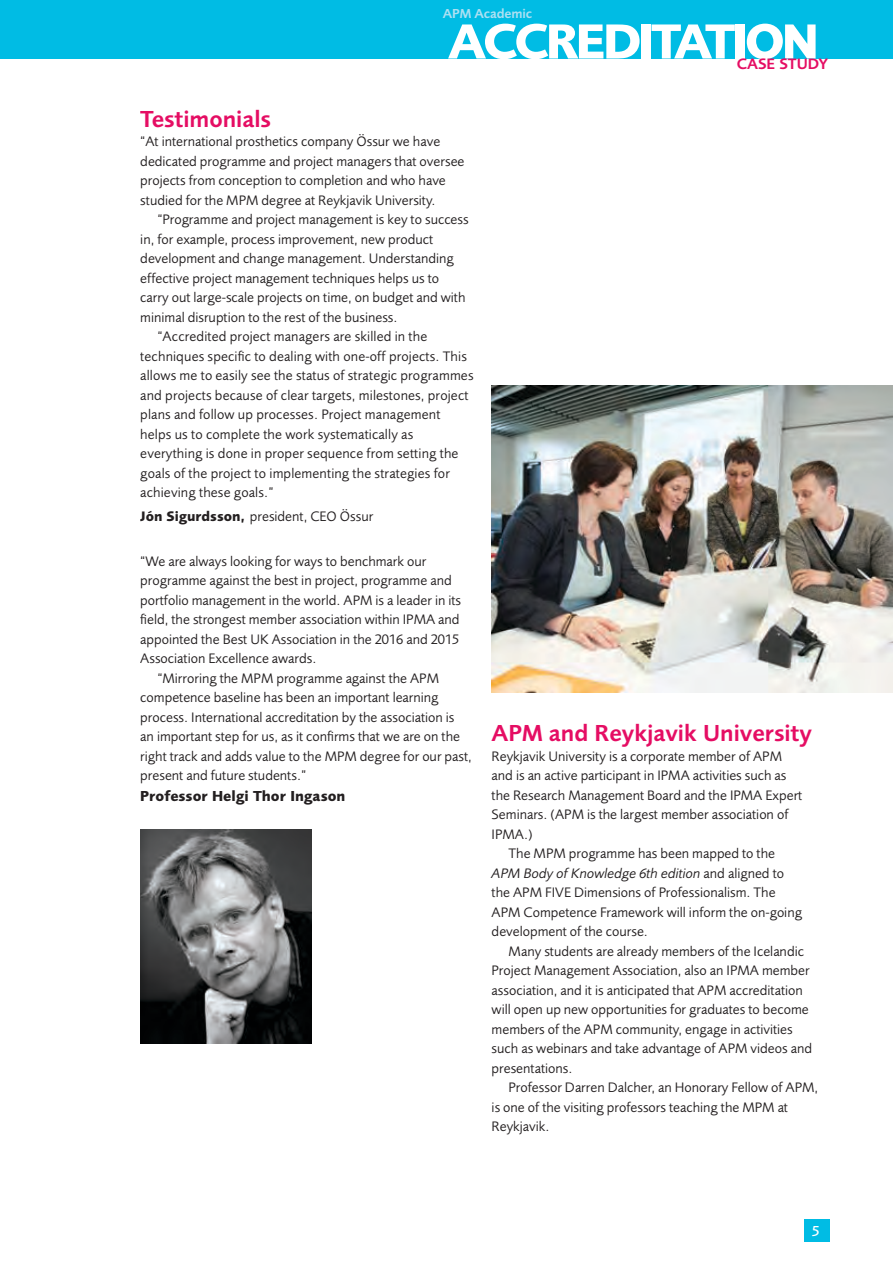
<style>
.page{position:relative;width:893px;height:1263px;background:#fff}
.page>*{position:absolute;margin:0;border:0;box-sizing:border-box;transform-origin:0 0}
.t1{font:700 51px "Foundry Sans";letter-spacing:-.06em;color:#fff}
.t2{font:600 24px "Foundry Sans";color:#e50d63}
.t3{font:600 15.6px "Foundry Sans";color:#e50d63}
.t4{font:700 15px "Foundry Sans";color:#231f20}
.t5{font:500 15px "Foundry Sans";color:#fff}
.t6{font:14.25px/19.5px "Foundry Sans";color:#231f20}
.t7{font:italic 14.25px "Foundry Sans";color:#231f20}
.t8{font:600 13.5px "Foundry Sans";letter-spacing:-.01em;color:#ade0f2}
.s1{font-weight:700}
.s2{font-style:normal}
</style>
<div class="page">
<div style="left:804px;top:1220px;width:25px;height:22px;background:#00bce4"></div>
<div style="left:0;top:0;width:893px;height:58px;background:#00bce4"></div>
<img style="left:492px;top:385px;width:401px;height:307px">
<img style="left:141px;top:829px;width:171px;height:214px">
<p class="t8" style="left:443px;top:5px;width:91px">APM Academic</p>
<h1 class="t1" style="left:448px;top:11px;width:373px">ACCREDITATION</h1>
<p class="t3" style="left:737px;top:55px;width:93px">CASE STUDY</p>
<h2 class="t2" style="left:140px;top:105px;width:132px">Testimonials</h2>
<p class="t6" style="left:140px;top:132px;width:326px">“At international prosthetics company Össur we have dedicated programme and project managers that oversee projects from conception to completion and who have studied for the MPM degree at Reykjavik University.</p>
<p class="t6" style="left:157px;top:210px;width:313px">“Programme and project management is key to success</p>
<p class="t6" style="left:140px;top:229px;width:294px">in, for example, process improvement, new product</p>
<p class="t6" style="left:140px;top:249px;width:315px">development and change management. Understanding</p>
<p class="t6" style="left:140px;top:268px;width:300px">effective project management techniques helps us to</p>
<p class="t6" style="left:140px;top:288px;width:327px">carry out large-scale projects on time, on budget and with</p>
<p class="t6" style="left:140px;top:307px;width:259px">minimal disruption to the rest of the business.</p>
<p class="t6" style="left:157px;top:327px;width:272px">“Accredited project managers are skilled in the</p>
<p class="t6" style="left:140px;top:346px;width:328px">techniques specific to dealing with one-off projects. This</p>
<p class="t6" style="left:140px;top:366px;width:335px">allows me to easily see the status of strategic programmes</p>
<p class="t6" style="left:140px;top:385px;width:330px">and projects because of clear targets, milestones, project</p>
<p class="t6" style="left:140px;top:405px;width:302px">plans and follow up processes. Project management</p>
<p class="t6" style="left:140px;top:424px;width:274px">helps us to complete the work systematically as</p>
<p class="t6" style="left:140px;top:444px;width:320px">everything is done in proper sequence from setting the</p>
<p class="t6" style="left:140px;top:463px;width:311px">goals of the project to implementing the strategies for</p>
<p class="t6" style="left:140px;top:483px;width:135px">achieving these goals.”</p>
<p class="t6" style="left:140px;top:507px;width:235px"><span class="s1">Jón Sigurdsson,</span> president, CEO Össur</p>
<p class="t6" style="left:140px;top:551px;width:288px">“We are always looking for ways to benchmark our</p>
<p class="t6" style="left:140px;top:570px;width:313px">programme against the best in project, programme and</p>
<p class="t6" style="left:140px;top:590px;width:322px">portfolio management in the world. APM is a leader in its</p>
<p class="t6" style="left:140px;top:609px;width:321px">field, the strongest member association within IPMA and</p>
<p class="t6" style="left:140px;top:629px;width:321px">appointed the Best UK Association in the 2016 and 2015</p>
<p class="t6" style="left:140px;top:648px;width:178px">Association Excellence awards.</p>
<p class="t6" style="left:157px;top:668px;width:283px">“Mirroring the MPM programme against the APM</p>
<p class="t6" style="left:140px;top:687px;width:300px">competence baseline has been an important learning</p>
<p class="t6" style="left:140px;top:707px;width:316px">process. International accreditation by the association is</p>
<p class="t6" style="left:140px;top:726px;width:321px">an important step for us, as it confirms that we are on the</p>
<p class="t6" style="left:140px;top:746px;width:333px">right track and adds value to the MPM degree for our past,</p>
<p class="t6" style="left:140px;top:765px;width:167px">present and future students.”</p>
<p class="t4" style="left:140px;top:787px;width:207px">Professor Helgi Thor Ingason</p>
<h2 class="t2" style="left:492px;top:719px;width:322px">APM and Reykjavik University</h2>
<p class="t6" style="left:492px;top:746px;width:292px">Reykjavik University is a corporate member of APM</p>
<p class="t6" style="left:492px;top:765px;width:296px">and is an active participant in IPMA activities such as</p>
<p class="t6" style="left:492px;top:785px;width:312px">the Research Management Board and the IPMA Expert</p>
<p class="t6" style="left:492px;top:804px;width:298px">Seminars. (APM is the largest member association of</p>
<p class="t6" style="left:492px;top:824px;width:42px">IPMA.)</p>
<p class="t6" style="left:509px;top:843px;width:268px">The MPM programme has been mapped to the</p>
<p class="t7" style="left:492px;top:864px;width:294px">APM Body of Knowledge 6th edition <span class="s2">and aligned to</span></p>
<p class="t6" style="left:492px;top:882px;width:285px">the APM FIVE Dimensions of Professionalism. The</p>
<p class="t6" style="left:492px;top:902px;width:312px">APM Competence Framework will inform the on-going</p>
<p class="t6" style="left:492px;top:921px;width:158px">development of the course.</p>
<p class="t6" style="left:509px;top:941px;width:297px">Many students are already members of the Icelandic</p>
<p class="t6" style="left:492px;top:960px;width:320px">Project Management Association, also an IPMA member</p>
<p class="t6" style="left:492px;top:980px;width:313px">association, and it is anticipated that APM accreditation</p>
<p class="t6" style="left:492px;top:999px;width:319px">will open up new opportunities for graduates to become</p>
<p class="t6" style="left:492px;top:1019px;width:303px">members of the APM community, engage in activities</p>
<p class="t6" style="left:492px;top:1038px;width:322px">such as webinars and take advantage of APM videos and</p>
<p class="t6" style="left:492px;top:1058px;width:82px">presentations.</p>
<p class="t6" style="left:509px;top:1077px;width:311px">Professor Darren Dalcher, an Honorary Fellow of APM,</p>
<p class="t6" style="left:492px;top:1097px;width:298px">is one of the visiting professors teaching the MPM at</p>
<p class="t6" style="left:492px;top:1116px;width:59px">Reykjavik.</p>
<p class="t5" style="left:812px;top:1222px;width:10px">5</p>
</div>
